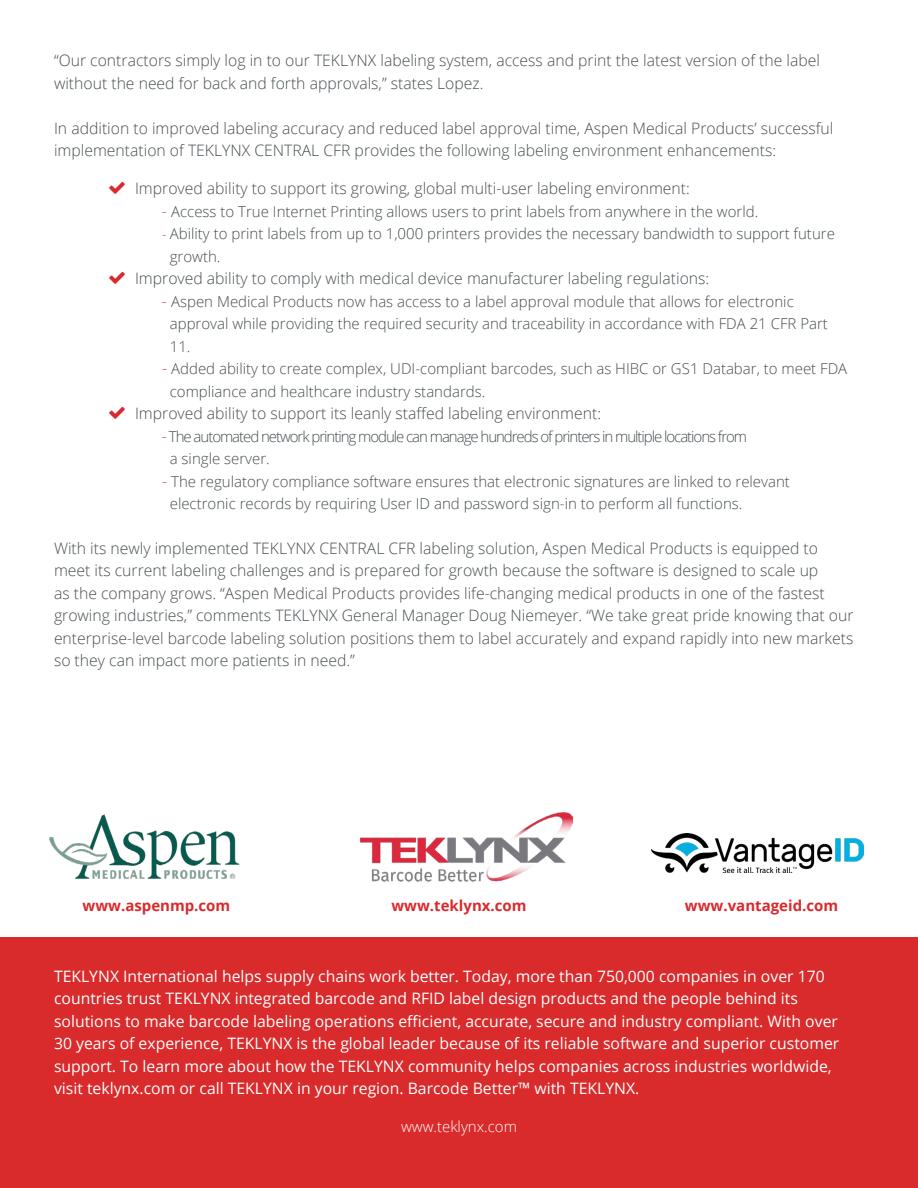
<style>
.page{position:relative;width:918px;height:1188px;background:#fff}
.page>*{position:absolute;margin:0;border:0;box-sizing:border-box;transform-origin:0 0}
.t1{font:300 15.75px/22.5px "Open Sans";color:#454d51}
.t2{font:15.75px/22.5px "Open Sans";color:#fff}
.t3{font:300 15px/22.5px "Open Sans";color:#454d51}
.t4{font:300 15px/22.5px "Open Sans";letter-spacing:-.07em;color:#454d51}
.t5{font:700 15px "Open Sans";color:#da292d}
.t6{font:300 15px "Open Sans";color:#fff}
.s1{font-size:15.75px;color:#d92b2c}
.s2{font-size:13.5px;color:#d92b2c}
</style>
<div class="page">
<div style="left:0;top:937px;width:918px;height:251px;background:#d92b2c"></div>
<img style="left:49px;top:814px;width:191px;height:65px">
<img style="left:360px;top:813px;width:213px;height:69px">
<img style="left:652px;top:834px;width:212px;height:39px">
<p class="t1" style="left:54px;top:49px;width:768px">“Our contractors simply log in to our TEKLYNX labeling system, access and print the latest version of the label without the need for back and forth approvals,” states Lopez.</p>
<p class="t1" style="left:54px;top:116px;width:781px">In addition to improved labeling accuracy and reduced label approval time, Aspen Medical Products’ successful implementation of TEKLYNX CENTRAL CFR provides the following labeling environment enhancements:</p>
<p class="t1" style="left:135px;top:177px;width:556px">Improved ability to support its growing, global multi-user labeling environment:</p>
<p class="t3" style="left:162px;top:200px;width:598px"><span class="s1">-</span> Access to True Internet Printing allows users to print labels from anywhere in the world.</p>
<p class="t3" style="left:170px;top:222px;width:667px;text-indent:-8px"><span class="s2">-</span> Ability to print labels from up to 1,000 printers provides the necessary bandwidth to support future growth.</p>
<p class="t1" style="left:135px;top:267px;width:576px">Improved ability to comply with medical device manufacturer labeling regulations:</p>
<p class="t3" style="left:170px;top:290px;width:660px;text-indent:-8px"><span class="s1">-</span> Aspen Medical Products now has access to a label approval module that allows for electronic approval while providing the required security and traceability in accordance with FDA 21 CFR Part<br>11.</p>
<p class="t3" style="left:170px;top:357px;width:679px;text-indent:-8px"><span class="s1">-</span> Added ability to create complex, UDI-compliant barcodes, such as HIBC or GS1 Databar, to meet FDA compliance and healthcare industry standards.</p>
<p class="t1" style="left:135px;top:402px;width:468px">Improved ability to support its leanly staffed labeling environment:</p>
<p class="t4" style="left:170px;top:425px;width:579px;text-indent:-8px"><span class="s1">-</span> The automated network printing module can manage hundreds of printers in multiple locations from a single server.</p>
<p class="t3" style="left:170px;top:470px;width:622px;text-indent:-8px"><span class="s1">-</span> The regulatory compliance software ensures that electronic signatures are linked to relevant electronic records by requiring User ID and password sign-in to perform all functions.</p>
<p class="t1" style="left:54px;top:536px;width:801px">With its newly implemented TEKLYNX CENTRAL CFR labeling solution, Aspen Medical Products is equipped to meet its current labeling challenges and is prepared for growth because the software is designed to scale up<br>as the company grows. “Aspen Medical Products provides life-changing medical products in one of the fastest growing industries,” comments TEKLYNX General Manager Doug Niemeyer. “We take great pride knowing that our enterprise-level barcode labeling solution positions them to label accurately and expand rapidly into new markets so they can impact more patients in need.”</p>
<p class="t5" style="left:83px;top:895px;width:149px">www.aspenmp.com</p>
<p class="t5" style="left:391px;top:895px;width:137px">www.teklynx.com</p>
<p class="t5" style="left:685px;top:895px;width:155px">www.vantageid.com</p>
<p class="t2" style="left:54px;top:965px;width:787px">TEKLYNX International helps supply chains work better. Today, more than 750,000 companies in over 170 countries trust TEKLYNX integrated barcode and RFID label design products and the people behind its solutions to make barcode labeling operations efficient, accurate, secure and industry compliant. With over 30 years of experience, TEKLYNX is the global leader because of its reliable software and superior customer support. To learn more about how the TEKLYNX community helps companies across industries worldwide, visit teklynx.com or call TEKLYNX in your region. Barcode Better™ with TEKLYNX.</p>
<p class="t6" style="left:401px;top:1116px;width:117px">www.teklynx.com</p>
</div>
